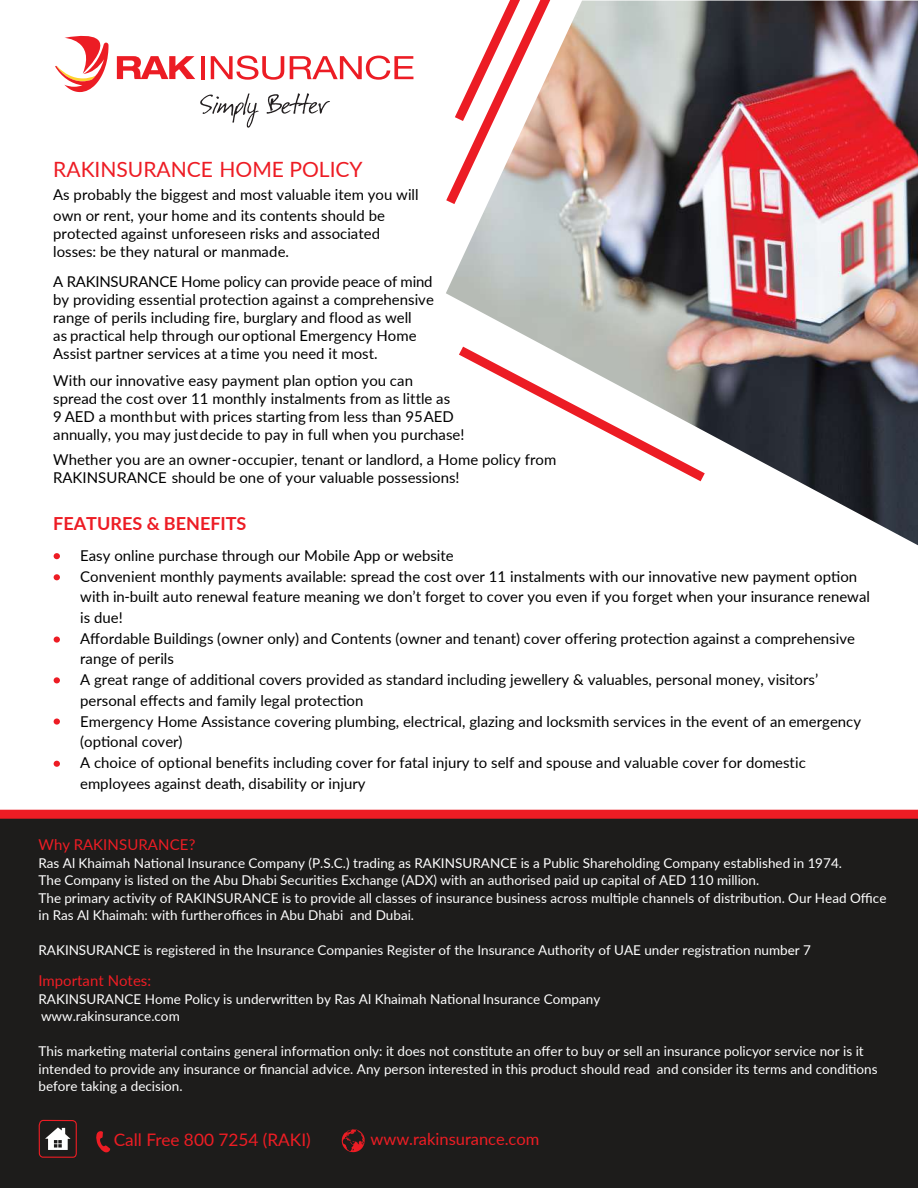
<style>
.page{position:relative;width:918px;height:1188px;background:#fff}
.page>*{position:absolute;margin:0;border:0;box-sizing:border-box;transform-origin:0 0}
.t1{font:21px "Lato";color:#ed1c24}
.t2{font:700 18px "Lato";color:#ed1c24}
.t3{font:17.25px "Lato";color:#ed1c24}
.t4{font:16.5px "Lato";color:#ed1c24}
.t5{font:15px/20.7px "Lato";color:#000}
.t6{font:15px "Lato";letter-spacing:.005em;color:#ed1c24}
.t7{font:13.5px/17.4px "Lato";color:#fff}
</style>
<div class="page">
<svg style="left:55px;top:35px;width:358px;height:93px"></svg>
<div style="left:0;top:818px;width:918px;height:370px;background:#1d1c1b"></div>
<svg style="left:342px;top:1129px;width:23px;height:23px"></svg>
<svg style="left:96px;top:1131px;width:14px;height:22px"></svg>
<svg style="left:38px;top:1119px;width:39px;height:39px"></svg>
<div style="left:0;top:810px;width:918px;height:9px;background:#ed1c24"></div>
<svg style="left:54px;top:553px;width:6px;height:6px"></svg>
<svg style="left:54px;top:574px;width:6px;height:6px"></svg>
<svg style="left:54px;top:677px;width:6px;height:6px"></svg>
<svg style="left:54px;top:637px;width:6px;height:6px"></svg>
<svg style="left:54px;top:719px;width:6px;height:6px"></svg>
<svg style="left:54px;top:761px;width:6px;height:6px"></svg>
<img style="left:446px;top:1px;width:472px;height:544px">
<svg style="left:449px;top:338px;width:266px;height:151px"></svg>
<svg style="left:446px;top:0;width:113px;height:214px"></svg>
<h1 class="t1" style="left:53px;top:154px;width:311px">RAKINSURANCE HOME POLICY</h1>
<p class="t5" style="left:53px;top:184px;width:367px">As probably the biggest and most valuable item you will own or rent, your home and its contents should be</p>
<p class="t5" style="left:53px;top:224px;width:328px;line-height:18px">protected against unforeseen risks and associated losses: be they natural or manmade.</p>
<p class="t5" style="left:53px;top:272px;width:382px;line-height:18px">A RAKINSURANCE Home policy can provide peace of mind by providing essential protection against a comprehensive range of perils including fire, burglary and flood as well<br>as practical help through our optional Emergency Home Assist partner services at a time you need it most.</p>
<p class="t5" style="left:53px;top:371px;width:413px;line-height:18px">With our innovative easy payment plan option you can<br>spread the cost over 11 monthly instalments from as little as<br>9 AED a monthbut with prices starting from less than 95AED annually, you may justdecide to pay in full when you purchase!</p>
<p class="t5" style="left:53px;top:450px;width:505px;line-height:18px">Whether you are an owner-occupier, tenant or landlord, a Home policy from<br>RAKINSURANCE should be one of your valuable possessions!</p>
<p class="t2" style="left:53px;top:510px;width:195px">FEATURES &amp; BENEFITS</p>
<p class="t5" style="left:80px;top:545px;width:791px">Easy online purchase through our Mobile App or website<br>Convenient monthly payments available: spread the cost over 11 instalments with our innovative new payment option with in-built auto renewal feature meaning we don’t forget to cover you even if you forget when your insurance renewal is due!<br>Affordable Buildings (owner only) and Contents (owner and tenant) cover offering protection against a comprehensive range of perils<br>A great range of additional covers provided as standard including jewellery &amp; valuables, personal money, visitors’ personal effects and family legal protection<br>Emergency Home Assistance covering plumbing, electrical, glazing and locksmith services in the event of an emergency (optional cover)<br>A choice of optional benefits including cover for fatal injury to self and spouse and valuable cover for domestic employees against death, disability or injury</p>
<p class="t6" style="left:39px;top:833px;width:158px">Why RAKINSURANCE?</p>
<p class="t7" style="left:39px;top:854px;width:862px">Ras Al Khaimah National Insurance Company (P.S.C.) trading as RAKINSURANCE is a Public Shareholding Company established in 1974.<br>The Company is listed on the Abu Dhabi Securities Exchange (ADX) with an authorised paid up capital of AED 110 million.<br>The primary activity of RAKINSURANCE is to provide all classes of insurance business across multiple channels of distribution. Our Head Office is in Ras Al Khaimah: with further offices in Abu Dhabi and Dubai.</p>
<p class="t7" style="left:39px;top:941px;width:763px">RAKINSURANCE is registered in the Insurance Companies Register of the Insurance Authority of UAE under registration number</p>
<p class="t7" style="left:790px;top:941px;width:22px">. 7</p>
<p class="t6" style="left:39px;top:970px;width:114px">Important Notes:</p>
<p class="t7" style="left:39px;top:990px;width:563px">RAKINSURANCE Home Policy is underwritten by Ras Al Khaimah National Insurance Company www.rakinsurance.com</p>
<p class="t7" style="left:39px;top:1042px;width:841px">This marketing material contains general information only: it does not constitute an offer to buy or sell an insurance policyor service nor is it intended to provide any insurance or financial advice. Any person interested in this product should read and consider its terms and conditions before taking a decision.</p>
<p class="t3" style="left:114px;top:1128px;width:199px">Call Free 800 7254 (RAKI)</p>
<p class="t4" style="left:371px;top:1127px;width:170px">www.rakinsurance.com</p>
</div>
